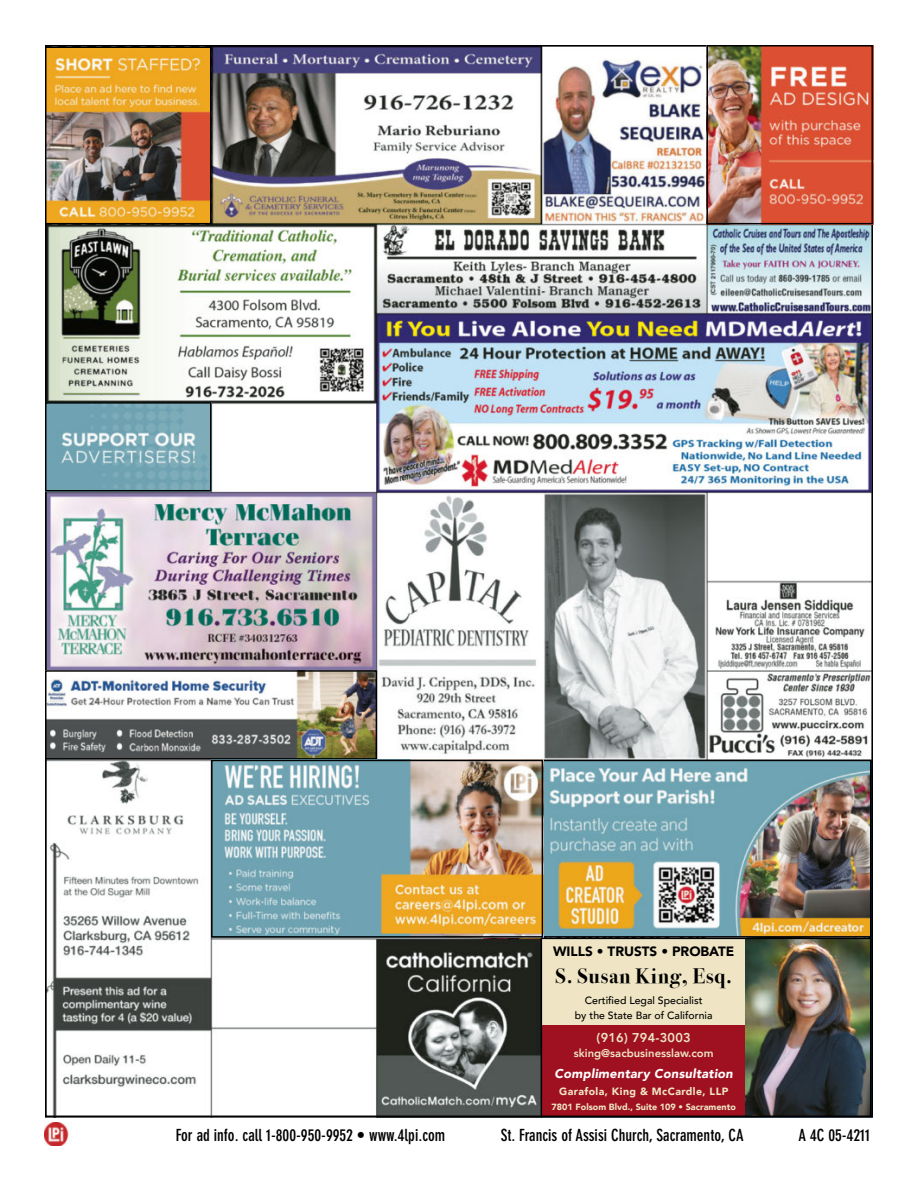
<style>
.page{position:relative;width:918px;height:1188px;background:#fff}
.page>*{position:absolute;margin:0;border:0;box-sizing:border-box;transform-origin:0 0}
.t1{font:700 21px "Bodoni Svty Two ITCTT";letter-spacing:.04em;color:#000}
.t2{font:700 condensed 16.5px "DIN Neuzeit Grotesk Std";color:#000}
.t3{font:900 13.5px "Avenir";color:#000}
.t4{font:italic 900 12.75px "Avenir";letter-spacing:.02em;color:#fff}
.t5{font:800 12.75px "Avenir";letter-spacing:.02em;color:#efe5c4}
.t6{font:800 11.25px "Avenir";color:#efe5c4}
.t7{font:500 10.5px/15px "Avenir";color:#000;text-align:center}
.t8{font:900 10.5px "Avenir";letter-spacing:.04em;color:#efe5c4}
.t9{font:900 9px "Avenir";color:#efe5c4}
</style>
<div class="page">
<img style="left:48px;top:48px;width:822px;height:1066px">
<img style="left:45px;top:1123px;width:24px;height:23px">
<img style="left:709px;top:48px;width:161px;height:173px">
<div style="left:706px;top:45px;width:167px;height:179px;border:2px solid #000"></div>
<img style="left:48px;top:49px;width:161px;height:172px">
<div style="left:45px;top:46px;width:167px;height:178px;border:2px solid #000"></div>
<img style="left:48px;top:673px;width:326px;height:84px">
<div style="left:45px;top:670px;width:332px;height:90px;border:2px solid #000"></div>
<img style="left:545px;top:763px;width:324px;height:172px">
<div style="left:542px;top:760px;width:330px;height:178px;border:2px solid #000"></div>
<img style="left:214px;top:763px;width:326px;height:172px">
<div style="left:211px;top:760px;width:332px;height:178px;border:2px solid #000"></div>
<img style="left:48px;top:405px;width:161px;height:84px">
<div style="left:45px;top:402px;width:167px;height:90px;border:2px solid #000"></div>
<div style="left:541px;top:938px;width:330px;height:178px;background:#efe5c4"></div>
<img style="left:745px;top:941px;width:124px;height:173px">
<div style="left:541px;top:1025px;width:204px;height:91px;background:#9f1121"></div>
<div style="left:541px;top:938px;width:331px;height:179px;border:2px solid #000"></div>
<p class="t3" style="left:553px;top:940px;width:183px">WILLS • TRUSTS • PROBATE</p>
<p class="t1" style="left:555px;top:959px;width:178px">S. Susan King, Esq.</p>
<p class="t7" style="left:575px;top:992px;width:139px">Certified Legal Specialist<br>by the State Bar of California</p>
<p class="t5" style="left:597px;top:1027px;width:96px">(916) 794-3003</p>
<p class="t6" style="left:574px;top:1044px;width:141px">sking@sacbusinesslaw.com</p>
<p class="t4" style="left:554px;top:1063px;width:180px">Complimentary Consultation</p>
<p class="t8" style="left:559px;top:1082px;width:171px">Garafola, King &amp; McCardle, LLP</p>
<p class="t9" style="left:552px;top:1099px;width:186px">7801 Folsom Blvd., Suite 109 • Sacramento</p>
<p class="t2" style="left:176px;top:1126px;width:271px">For ad info. call 1-800-950-9952 • www.4lpi.com</p>
<p class="t2" style="left:501px;top:1126px;width:244px">St. Francis of Assisi Church, Sacramento, CA</p>
<p class="t2" style="left:798px;top:1126px;width:73px">A 4C 05-4211</p>
</div>
